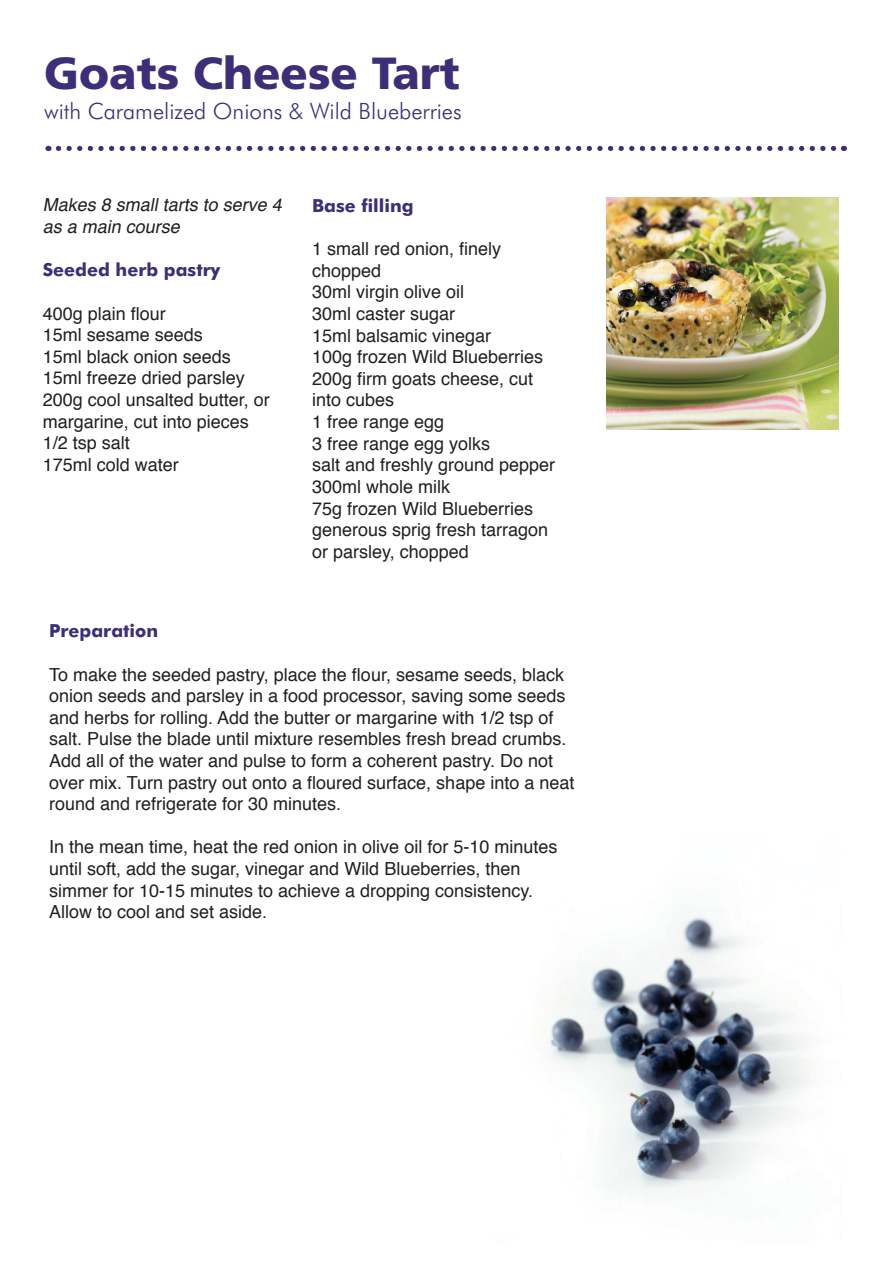
<style>
.page{position:relative;width:893px;height:1263px;background:#fff}
.page>*{position:absolute;margin:0;border:0;box-sizing:border-box;transform-origin:0 0}
.t1{font:900 45px "Frutiger";color:#3d2e77}
.t2{font:300 22.5px "Futura BT";color:#3d2e77}
.t3{font:18px/21.6px "Helvetica";color:#231f20}
.t4{font:700 18px "Futura BT";color:#3d2e77}
.t5{font:italic 18px/21.6px "Helvetica";color:#231f20}
</style>
<div class="page">
<img style="left:547px;top:911px;width:265px;height:284px">
<img style="left:606px;top:197px;width:233px;height:232px">
<svg style="left:58px;top:146px;width:786px;height:5px"></svg>
<p class="t1" style="left:44px;top:46px;width:417px">Goats Cheese Tart</p>
<p class="t2" style="left:44px;top:97px;width:419px">with Caramelized Onions &amp; Wild Blueberries</p>
<p class="t5" style="left:43px;top:194px;width:246px">Makes8 smalltartsto serve 4 asa main course</p>
<p class="t4" style="left:43px;top:259px;width:179px">Seeded herb pastry</p>
<p class="t3" style="left:43px;top:302px;width:125px">400g plain flour</p>
<p class="t3" style="left:43px;top:323px;width:162px">15ml sesame seeds</p>
<p class="t3" style="left:43px;top:345px;width:190px">15ml black onion seeds</p>
<p class="t3" style="left:43px;top:367px;width:204px">15ml freeze dried parsley</p>
<p class="t3" style="left:43px;top:388px;width:229px">200g cool unsalted butter, or</p>
<p class="t3" style="left:43px;top:410px;width:208px">margarine, cut into pieces</p>
<p class="t3" style="left:43px;top:431px;width:89px">1/2 tsp salt</p>
<p class="t3" style="left:43px;top:453px;width:138px">175ml cold water</p>
<p class="t4" style="left:312px;top:195px;width:103px">Base filling</p>
<p class="t3" style="left:312px;top:238px;width:191px">1 small red onion, finely chopped</p>
<p class="t3" style="left:312px;top:281px;width:154px">30ml virgin olive oil</p>
<p class="t3" style="left:312px;top:302px;width:145px">30ml caster sugar</p>
<p class="t3" style="left:312px;top:324px;width:181px">15ml balsamic vinegar</p>
<p class="t3" style="left:312px;top:346px;width:233px">100g frozen Wild Blueberries</p>
<p class="t3" style="left:312px;top:367px;width:223px">200g firm goats cheese, cut</p>
<p class="t3" style="left:312px;top:389px;width:84px">into cubes</p>
<p class="t3" style="left:312px;top:410px;width:134px">1 free range egg</p>
<p class="t3" style="left:312px;top:432px;width:180px">3 free range egg yolks</p>
<p class="t3" style="left:312px;top:454px;width:245px">salt and freshly ground pepper</p>
<p class="t3" style="left:312px;top:475px;width:140px">300ml whole milk</p>
<p class="t3" style="left:312px;top:497px;width:223px">75g frozen Wild Blueberries</p>
<p class="t3" style="left:312px;top:518px;width:238px">generous sprig fresh tarragon</p>
<p class="t3" style="left:312px;top:540px;width:158px">or parsley, chopped</p>
<p class="t4" style="left:49px;top:620px;width:111px">Preparation</p>
<p class="t3" style="left:49px;top:663px;width:527px">To make the seeded pastry, place the flour, sesame seeds, black onion seeds and parsley in a food processor, saving some seeds and herbs for rolling. Add the butter or margarine with 1/2 tsp of salt. Pulse the blade until mixture resembles fresh bread crumbs.<br>Add all of the water and pulse to form a coherent pastry. Do not over mix. Turn pastry out onto a floured surface, shape into a neat round and refrigerate for 30 minutes.</p>
<p class="t3" style="left:49px;top:836px;width:510px">In the mean time, heat the red onion in olive oil for 5-10 minutes until soft, add the sugar, vinegar and Wild Blueberries, then simmer for 10-15 minutes to achieve a dropping consistency.<br>Allow to cool and set aside.</p>
</div>
